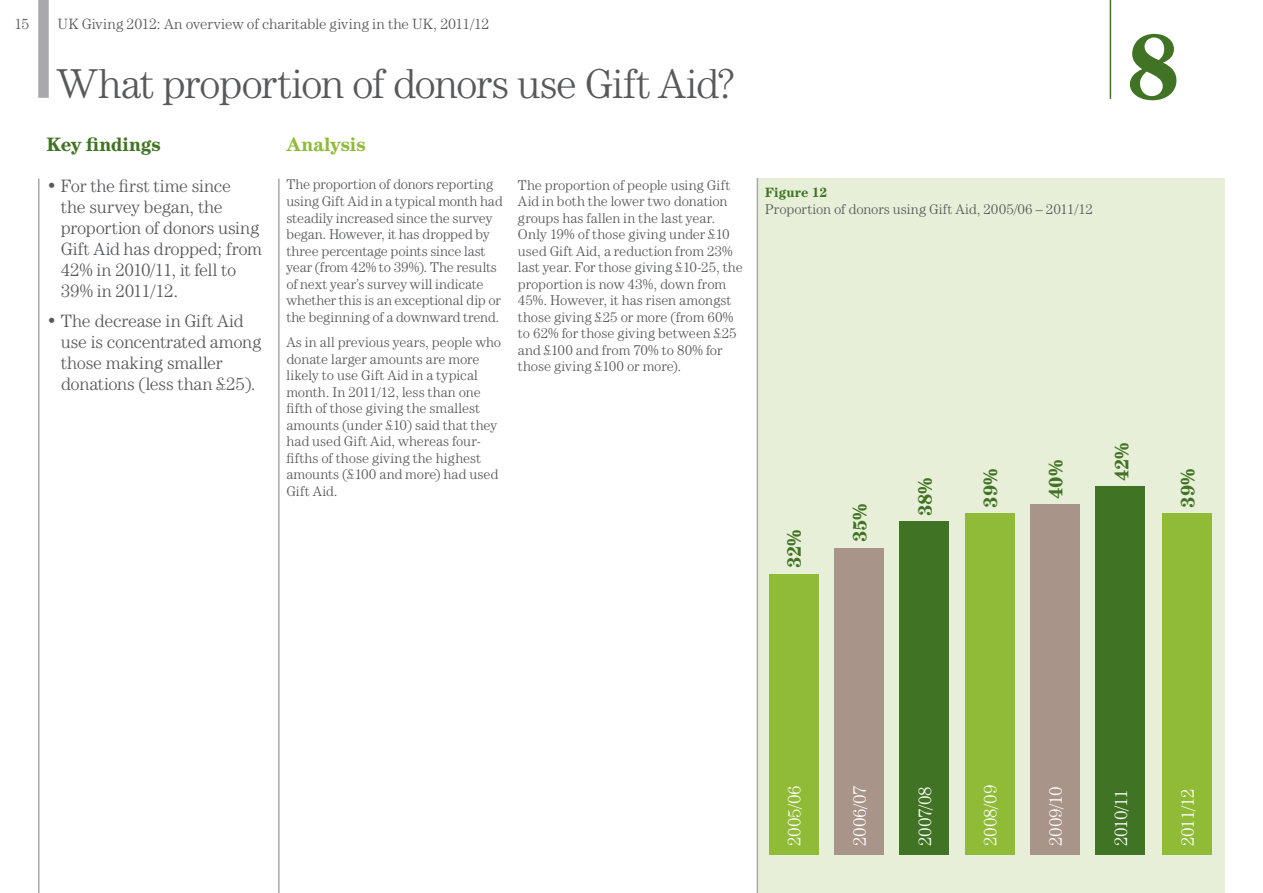
<style>
.page{position:relative;width:1263px;height:893px;background:#fff}
.page>*{position:absolute;margin:0;border:0;box-sizing:border-box;transform-origin:0 0}
.t1{font:700 93px "Century IT Cby BT";color:#407323}
.t2{font:300 42px "Century IT Cby BT";letter-spacing:-.03em;color:#58595b}
.t3{font:700 19.5px "Century IT Cby BT";letter-spacing:-.01em;color:#407323}
.t4{font:700 19.5px "Century IT Cby BT";color:#8fbb36}
.t5{font:300 18px/21px "Century IT Cby BT";letter-spacing:-.015em;color:#58595b}
.t6{font:300 18px "Century IT Cby BT";letter-spacing:-.02em;color:#fff}
.t7{font:300 15px "Century IT Cby BT";color:#58595b}
.t8{font:300 14.25px/16.5px "Century IT Cby BT";letter-spacing:-.005em;color:#58595b}
.t9{font:700 13.5px "Century IT Cby BT";letter-spacing:.01em;color:#407323}
</style>
<div class="page">
<div style="left:38px;top:0;width:11px;height:98px;background:#a7a9ac"></div>
<hr style="left:1110px;top:0;width:1px;height:99px;background:#407323">
<hr style="left:38px;top:179px;width:2px;height:714px;background:#a7a9ac">
<hr style="left:278px;top:179px;width:2px;height:714px;background:#a7a9ac">
<div style="left:757px;top:178px;width:468px;height:715px;background:#e7efd8"></div>
<div style="left:769px;top:574px;width:49px;height:281px;background:#8fbb36"></div>
<div style="left:834px;top:548px;width:50px;height:307px;background:#a89489"></div>
<div style="left:899px;top:522px;width:50px;height:333px;background:#407323"></div>
<div style="left:965px;top:513px;width:49px;height:342px;background:#8fbb36"></div>
<div style="left:1030px;top:504px;width:50px;height:351px;background:#a89489"></div>
<div style="left:1095px;top:487px;width:50px;height:368px;background:#407323"></div>
<hr style="left:757px;top:178px;width:1px;height:715px;background:#a7a9ac">
<div style="left:1162px;top:513px;width:50px;height:342px;background:#8fbb36"></div>
<p class="t7" style="left:14px;top:15px;width:17px">15</p>
<p class="t7" style="left:57px;top:15px;width:434px">UK Giving 2012: An overview of charitable giving in the UK, 2011/12</p>
<h2 class="t2" style="left:57px;top:58px;width:680px">What proportion of donors use Gift Aid?</h2>
<h3 class="t3" style="left:47px;top:132px;width:116px">Key findings</h3>
<p class="t5" style="left:61px;top:175px;width:203px;text-indent:-14px">• For the first time since<br>the survey began, the proportion of donors using<br>Gift Aid has dropped; from<br>42% in 2010/11, it fell to<br>39% in 2011/12.</p>
<p class="t5" style="left:61px;top:310px;width:202px;text-indent:-14px">• The decrease in Gift Aid use is concentrated among those making smaller donations (less than £25).</p>
<h3 class="t4" style="left:287px;top:132px;width:81px">Analysis</h3>
<p class="t8" style="left:286px;top:176px;width:218px">The proportion of donors reporting using Gift Aid in a typical month had steadily increased since the survey began. However, it has dropped by three percentage points since last year (from 42% to 39%). The results of next year’s survey will indicate whether this is an exceptional dip or the beginning of a downward trend.</p>
<p class="t8" style="left:286px;top:334px;width:216px">As in all previous years, people who donate larger amounts are more likely to use Gift Aid in a typical month. In 2011/12, less than one fifth of those giving the smallest amounts (under £10) said that they had used Gift Aid, whereas four&shy;fifths of those giving the highest amounts (£100 and more) had used<br>Gift Aid.</p>
<p class="t8" style="left:518px;top:176px;width:226px">The proportion of people using Gift Aid in both the lower two donation groups has fallen in the last year.<br>Only 19% of those giving under £10 used Gift Aid, a reduction from 23% last year. For those giving £10-25, the proportion is now 43%, down from 45%. However, it has risen amongst those giving £25 or more (from 60% to 62% for those giving between £25 and £100 and from 70% to 80% for those giving £100 or more).</p>
<p class="t9" style="left:765px;top:184px;width:64px">Figure 12</p>
<p class="t8" style="left:765px;top:201px;width:329px">Proportion of donors using Gift Aid, 2005/06 – 2011/12</p>
<h1 class="t1" style="left:1126px;top:9px;width:56px">8</h1>
<h3 class="t3" style="left:782px;top:568px;width:40px;rotate:-90deg">32%</h3>
<h3 class="t3" style="left:847px;top:542px;width:40px;rotate:-90deg">35%</h3>
<h3 class="t3" style="left:913px;top:516px;width:40px;rotate:-90deg">38%</h3>
<h3 class="t3" style="left:978px;top:507px;width:40px;rotate:-90deg">39%</h3>
<h3 class="t3" style="left:1044px;top:499px;width:40px;rotate:-90deg">40%</h3>
<h3 class="t3" style="left:1110px;top:481px;width:40px;rotate:-90deg">42%</h3>
<h3 class="t3" style="left:1176px;top:507px;width:40px;rotate:-90deg">39%</h3>
<p class="t6" style="left:783px;top:846px;width:63px;rotate:-90deg">2005/06</p>
<p class="t6" style="left:848px;top:846px;width:63px;rotate:-90deg">2006/07</p>
<p class="t6" style="left:914px;top:846px;width:61px;rotate:-90deg">2007/08</p>
<p class="t6" style="left:979px;top:846px;width:63px;rotate:-90deg">2008/09</p>
<p class="t6" style="left:1045px;top:846px;width:61px;rotate:-90deg">2009/10</p>
<p class="t6" style="left:1110px;top:846px;width:59px;rotate:-90deg">2010/11</p>
<p class="t6" style="left:1177px;top:846px;width:60px;rotate:-90deg">2011/12</p>
</div>
